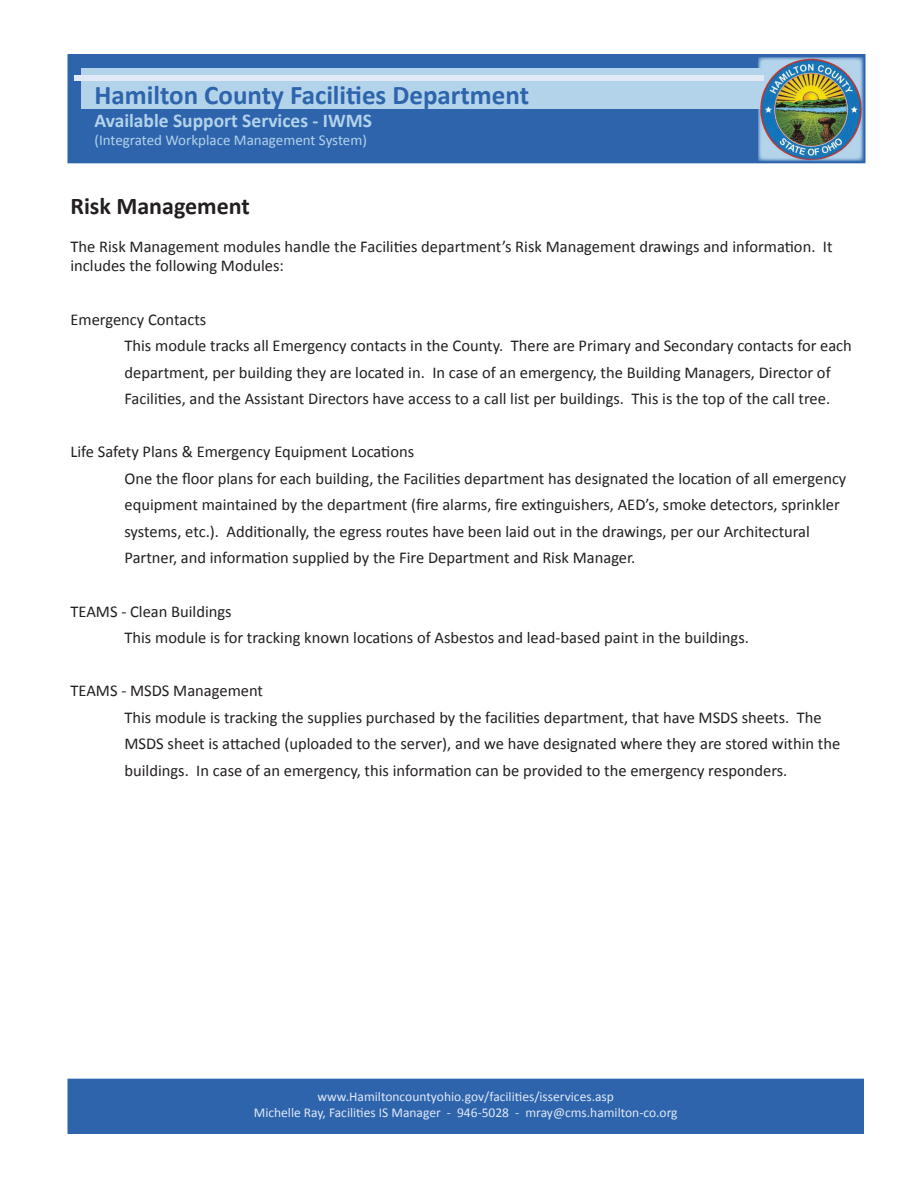
<style>
.page{position:relative;width:918px;height:1188px;background:#fff}
.page>*{position:absolute;margin:0;border:0;box-sizing:border-box;transform-origin:0 0}
.t1{font:700 27px "Calibri";color:#2d64ac}
.t2{font:700 24px "Calibri";color:#231f20}
.t3{font:700 19.5px "Calibri";color:#b3d3eb}
.t4{font:16.5px/19.8px "Calibri";color:#231f20}
.t5{font:15px "Calibri";color:#b3d3eb}
.t6{font:13.5px/16.2px "Calibri";color:#e1e9f6;text-align:center}
</style>
<div class="page">
<div style="left:68px;top:54px;width:798px;height:109px;background:#2d64ac"></div>
<div style="left:81px;top:68px;width:717px;height:41px;background:#b3d3eb"></div>
<img style="left:758px;top:57px;width:105px;height:104px">
<div style="left:74px;top:75px;width:690px;height:6px;background:#e1e9f6"></div>
<div style="left:68px;top:1079px;width:796px;height:55px;background:#2d64ac"></div>
<h1 class="t1" style="left:94px;top:78px;width:436px">Hamilton County Facilities Department</h1>
<p class="t3" style="left:94px;top:109px;width:279px">Available Support Services - IWMS</p>
<p class="t5" style="left:94px;top:131px;width:274px">(Integrated Workplace Management System)</p>
<p class="t2" style="left:70px;top:191px;width:181px">Risk Management</p>
<p class="t4" style="left:70px;top:235px;width:764px">The Risk Management modules handle the Facilities department’s Risk Management drawings and information. It includes the following Modules:</p>
<p class="t4" style="left:70px;top:308px;width:137px">Emergency Contacts</p>
<p class="t4" style="left:125px;top:335px;width:729px">This module tracks all Emergency contacts in the County. There are Primary and Secondary contacts for each</p>
<p class="t4" style="left:125px;top:361px;width:708px">department, per building they are located in. In case of an emergency, the Building Managers, Director of</p>
<p class="t4" style="left:125px;top:388px;width:707px">Facilities, and the Assistant Directors have access to a call list per buildings. This is the top of the call tree.</p>
<p class="t4" style="left:70px;top:441px;width:345px">Life Safety Plans &amp; Emergency Equipment Locations</p>
<p class="t4" style="left:125px;top:468px;width:723px">One the floor plans for each building, the Facilities department has designated the location of all emergency</p>
<p class="t4" style="left:125px;top:494px;width:717px">equipment maintained by the department (fire alarms, fire extinguishers, AED’s, smoke detectors, sprinkler</p>
<p class="t4" style="left:125px;top:521px;width:687px">systems, etc.). Additionally, the egress routes have been laid out in the drawings, per our Architectural</p>
<p class="t4" style="left:125px;top:547px;width:512px">Partner, and information supplied by the Fire Department and Risk Manager.</p>
<p class="t4" style="left:70px;top:600px;width:163px">TEAMS - Clean Buildings</p>
<p class="t4" style="left:125px;top:627px;width:626px">This module is for tracking known locations of Asbestos and lead-based paint in the buildings.</p>
<p class="t4" style="left:70px;top:680px;width:194px">TEAMS - MSDS Management</p>
<p class="t4" style="left:125px;top:707px;width:699px">This module is tracking the supplies purchased by the facilities department, that have MSDS sheets. The</p>
<p class="t4" style="left:125px;top:733px;width:717px">MSDS sheet is attached (uploaded to the server), and we have designated where they are stored within the</p>
<p class="t4" style="left:125px;top:760px;width:664px">buildings. In case of an emergency, this information can be provided to the emergency responders.</p>
<p class="t6" style="left:254px;top:1088px;width:425px">www.Hamiltoncountyohio.gov/facilities/isservices.asp<br>Michelle Ray, Facilities IS Manager - 946-5028 - mray@cms.hamilton-co.org</p>
</div>
